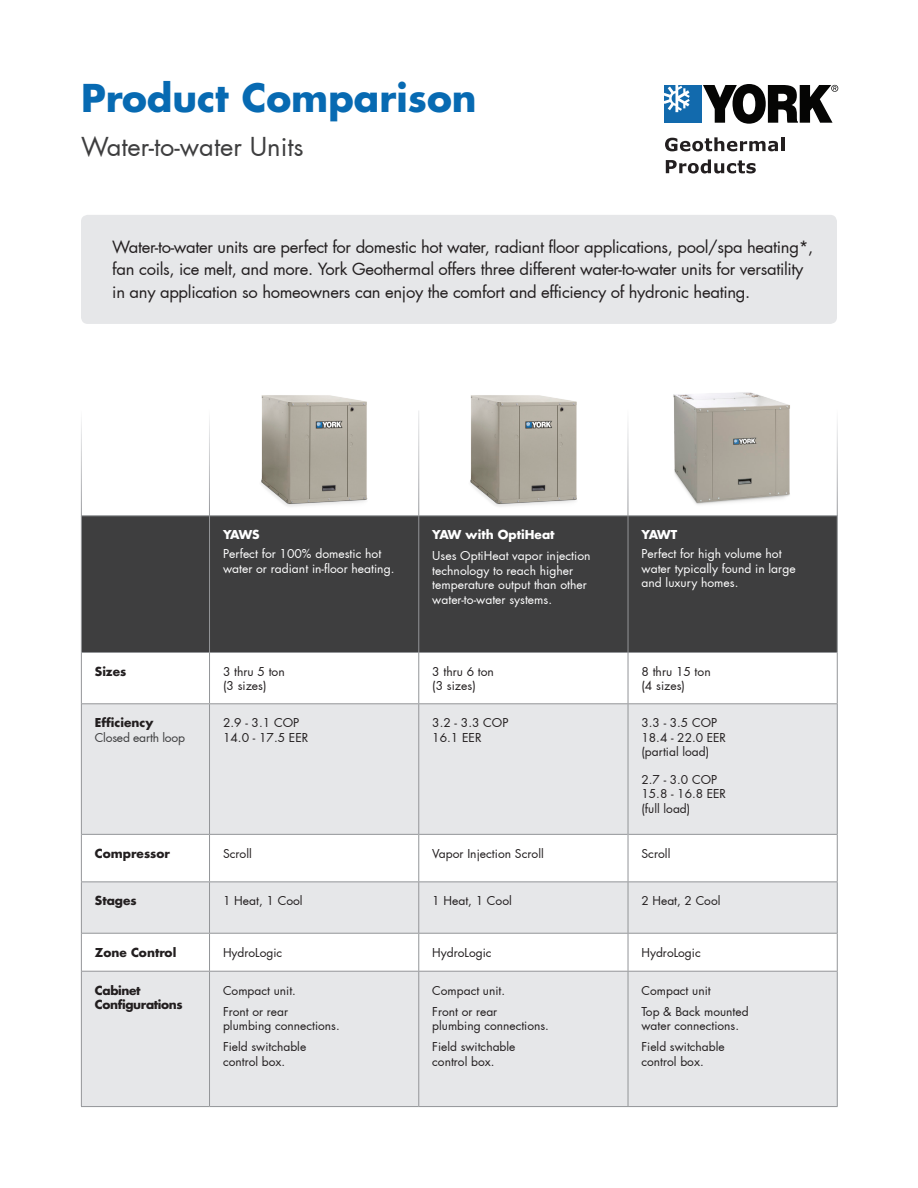
<style>
.page{position:relative;width:918px;height:1188px;background:#fff}
.page>*{position:absolute;margin:0;border:0;box-sizing:border-box;transform-origin:0 0}
.t1{font:700 37.5px "Futura";color:#076ab2}
.t2{font:25.5px "Futura";color:#3e3e3f}
.t3{font:16.5px/22.5px "Futura";letter-spacing:-.02em;color:#231f20}
.t4{font:12px/14.4px "Futura";color:#231f20}
.t5{font:12px/14.4px "Futura";color:#fff}
.t6{font:700 12px "Futura";color:#231f20}
.t7{font:700 12px "Futura";color:#fff}
.t8{font:700 12px/14.4px "Futura";letter-spacing:-.03em;color:#231f20}
.t9{font:12px "Futura";letter-spacing:-.02em;color:#3e3e3f}
</style>
<div class="page">
<div style="left:664px;top:85px;width:38px;height:38px;background:#126aad"></div>
<svg style="left:664px;top:85px;width:26px;height:27px"></svg>
<svg style="left:703px;top:84px;width:135px;height:40px"></svg>
<svg style="left:665px;top:137px;width:113px;height:14px"></svg>
<hr style="left:781px;top:137px;width:3px;height:14px;background:#231f20">
<svg style="left:666px;top:159px;width:90px;height:15px"></svg>
<img style="left:470px;top:395px;width:107px;height:112px">
<img style="left:261px;top:395px;width:107px;height:112px">
<img style="left:673px;top:392px;width:117px;height:113px">
<div style="left:81px;top:215px;width:756px;height:109px;background:#e6e7e9;border-radius:7px"></div>
<div style="left:82px;top:516px;width:755px;height:136px;background:#3e3e3f"></div>
<svg style="left:82px;top:704px;width:755px;height:402px;fill:#e6e7e9"></svg>
<hr style="left:82px;top:834px;width:127px;height:1px;background:#939598">
<hr style="left:210px;top:834px;width:208px;height:1px;background:#939598">
<hr style="left:419px;top:834px;width:209px;height:1px;background:#939598">
<hr style="left:628px;top:834px;width:209px;height:1px;background:#939598">
<hr style="left:837px;top:882px;width:1px;height:51px;background:#939598">
<hr style="left:837px;top:933px;width:1px;height:38px;background:#939598">
<hr style="left:837px;top:971px;width:1px;height:135px;background:#939598">
<hr style="left:837px;top:516px;width:1px;height:136px;background:#939598">
<hr style="left:837px;top:653px;width:1px;height:51px;background:#939598">
<hr style="left:837px;top:704px;width:1px;height:130px;background:#939598">
<hr style="left:837px;top:834px;width:1px;height:47px;background:#939598">
<hr style="left:81px;top:515px;width:129px;height:1px;background:#939598">
<hr style="left:81px;top:516px;width:1px;height:136px;background:#939598">
<hr style="left:210px;top:515px;width:209px;height:1px;background:#939598">
<hr style="left:419px;top:515px;width:209px;height:1px;background:#939598">
<hr style="left:628px;top:515px;width:210px;height:1px;background:#939598">
<hr style="left:81px;top:653px;width:1px;height:51px;background:#939598">
<hr style="left:81px;top:704px;width:1px;height:130px;background:#939598">
<hr style="left:81px;top:834px;width:1px;height:47px;background:#939598">
<hr style="left:81px;top:881px;width:129px;height:1px;background:#939598">
<hr style="left:210px;top:881px;width:209px;height:1px;background:#939598">
<hr style="left:419px;top:881px;width:209px;height:1px;background:#939598">
<hr style="left:628px;top:881px;width:210px;height:1px;background:#939598">
<hr style="left:209px;top:516px;width:1px;height:136px;background:#939598">
<hr style="left:418px;top:516px;width:1px;height:136px;background:#939598">
<hr style="left:628px;top:516px;width:1px;height:136px;background:#939598">
<hr style="left:209px;top:653px;width:1px;height:50px;background:#939598">
<hr style="left:418px;top:653px;width:1px;height:50px;background:#939598">
<hr style="left:628px;top:653px;width:1px;height:50px;background:#939598">
<hr style="left:209px;top:704px;width:1px;height:130px;background:#939598">
<hr style="left:418px;top:704px;width:1px;height:130px;background:#939598">
<hr style="left:628px;top:704px;width:1px;height:130px;background:#939598">
<hr style="left:209px;top:834px;width:1px;height:47px;background:#939598">
<hr style="left:418px;top:834px;width:1px;height:47px;background:#939598">
<hr style="left:628px;top:834px;width:1px;height:47px;background:#939598">
<hr style="left:81px;top:882px;width:1px;height:51px;background:#939598">
<hr style="left:209px;top:882px;width:1px;height:51px;background:#939598">
<hr style="left:418px;top:882px;width:1px;height:51px;background:#939598">
<hr style="left:628px;top:882px;width:1px;height:51px;background:#939598">
<hr style="left:81px;top:933px;width:1px;height:38px;background:#939598">
<hr style="left:209px;top:934px;width:1px;height:37px;background:#939598">
<hr style="left:418px;top:934px;width:1px;height:37px;background:#939598">
<hr style="left:628px;top:934px;width:1px;height:37px;background:#939598">
<hr style="left:81px;top:971px;width:1px;height:135px;background:#939598">
<hr style="left:209px;top:972px;width:1px;height:134px;background:#939598">
<hr style="left:418px;top:972px;width:1px;height:134px;background:#939598">
<hr style="left:628px;top:972px;width:1px;height:134px;background:#939598">
<hr style="left:82px;top:652px;width:128px;height:1px;background:#939598">
<hr style="left:210px;top:652px;width:209px;height:1px;background:#939598">
<hr style="left:419px;top:652px;width:209px;height:1px;background:#939598">
<hr style="left:628px;top:652px;width:209px;height:1px;background:#939598">
<hr style="left:82px;top:703px;width:128px;height:1px;background:#939598">
<hr style="left:210px;top:703px;width:209px;height:1px;background:#939598">
<hr style="left:419px;top:703px;width:209px;height:1px;background:#939598">
<hr style="left:628px;top:703px;width:209px;height:1px;background:#939598">
<hr style="left:82px;top:933px;width:128px;height:1px;background:#939598">
<hr style="left:210px;top:933px;width:209px;height:1px;background:#939598">
<hr style="left:419px;top:933px;width:209px;height:1px;background:#939598">
<hr style="left:628px;top:933px;width:209px;height:1px;background:#939598">
<hr style="left:82px;top:971px;width:128px;height:1px;background:#939598">
<hr style="left:210px;top:971px;width:209px;height:1px;background:#939598">
<hr style="left:419px;top:971px;width:209px;height:1px;background:#939598">
<hr style="left:628px;top:971px;width:209px;height:1px;background:#939598">
<hr style="left:81px;top:1106px;width:129px;height:1px;background:#939598">
<hr style="left:210px;top:1106px;width:209px;height:1px;background:#939598">
<hr style="left:419px;top:1106px;width:209px;height:1px;background:#939598">
<hr style="left:628px;top:1106px;width:210px;height:1px;background:#939598">
<hr style="left:209px;top:408px;width:1px;height:108px;background:#fff">
<hr style="left:81px;top:408px;width:1px;height:109px;background:#fff">
<hr style="left:418px;top:410px;width:1px;height:106px;background:#fff">
<hr style="left:628px;top:391px;width:1px;height:125px;background:#fff">
<hr style="left:837px;top:392px;width:1px;height:124px;background:#fff">
<p class="t1" style="left:81px;top:73px;width:397px">Product Comparison</p>
<p class="t2" style="left:81px;top:131px;width:224px">Water-to-water Units</p>
<p class="t3" style="left:112px;top:236px;width:703px">Water-to-water units are perfect for domestic hot water, radiant floor applications, pool/spa heating*, fan coils, ice melt, and more. York Geothermal offers three different water-to-water units for versatility in any application so homeowners can enjoy the comfort and efficiency of hydronic heating.</p>
<p class="t7" style="left:223px;top:527px;width:38px">YAWS</p>
<p class="t5" style="left:223px;top:547px;width:173px">Perfect for 100% domestic hot water or radiant in-floor heating.</p>
<p class="t7" style="left:432px;top:527px;width:124px">YAW with OptiHeat</p>
<p class="t5" style="left:432px;top:549px;width:160px">Uses OptiHeat vapor injection technology to reach higher temperature output than other water-to-water systems.</p>
<p class="t6" style="left:95px;top:663px;width:33px">Sizes</p>
<p class="t4" style="left:223px;top:664px;width:63px">3 thru 5 ton</p>
<p class="t4" style="left:223px;top:679px;width:45px">(3 sizes)</p>
<p class="t4" style="left:432px;top:664px;width:63px">3 thru 6 ton</p>
<p class="t4" style="left:432px;top:679px;width:45px">(3 sizes)</p>
<p class="t6" style="left:95px;top:715px;width:60px">Efficiency</p>
<p class="t9" style="left:95px;top:730px;width:92px">Closed earth loop</p>
<p class="t4" style="left:223px;top:716px;width:78px">2.9 - 3.1 COP</p>
<p class="t4" style="left:223px;top:730px;width:87px">14.0 - 17.5 EER</p>
<p class="t4" style="left:432px;top:716px;width:78px">3.2 - 3.3 COP</p>
<p class="t4" style="left:432px;top:730px;width:51px">16.1 EER</p>
<p class="t7" style="left:642px;top:527px;width:37px">YAWT</p>
<p class="t5" style="left:642px;top:547px;width:156px">Perfect for high volume hot water typically found in large and luxury homes.</p>
<p class="t4" style="left:642px;top:664px;width:71px">8 thru 15 ton</p>
<p class="t4" style="left:642px;top:679px;width:45px">(4 sizes)</p>
<p class="t4" style="left:642px;top:716px;width:77px">3.3 - 3.5 COP</p>
<p class="t4" style="left:642px;top:730px;width:86px">18.4 - 22.0 EER</p>
<p class="t4" style="left:642px;top:745px;width:69px">(partial load)</p>
<p class="t4" style="left:642px;top:772px;width:77px">2.7 - 3.0 COP</p>
<p class="t4" style="left:642px;top:787px;width:86px">15.8 - 16.8 EER</p>
<p class="t4" style="left:642px;top:801px;width:50px">(full load)</p>
<p class="t6" style="left:95px;top:845px;width:77px">Compressor</p>
<p class="t4" style="left:223px;top:846px;width:30px">Scroll</p>
<p class="t4" style="left:432px;top:846px;width:113px">Vapor Injection Scroll</p>
<p class="t4" style="left:642px;top:846px;width:30px">Scroll</p>
<p class="t6" style="left:95px;top:893px;width:43px">Stages</p>
<p class="t4" style="left:223px;top:894px;width:81px">1 Heat, 1 Cool</p>
<p class="t4" style="left:432px;top:894px;width:81px">1 Heat, 1 Cool</p>
<p class="t4" style="left:642px;top:894px;width:80px">2 Heat, 2 Cool</p>
<p class="t6" style="left:95px;top:944px;width:83px">Zone Control</p>
<p class="t4" style="left:223px;top:945px;width:61px">HydroLogic</p>
<p class="t4" style="left:432px;top:945px;width:61px">HydroLogic</p>
<p class="t4" style="left:642px;top:945px;width:61px">HydroLogic</p>
<p class="t8" style="left:95px;top:983px;width:89px">Cabinet<br>Configurations</p>
<p class="t4" style="left:223px;top:983px;width:74px">Compact unit.</p>
<p class="t4" style="left:432px;top:983px;width:74px">Compact unit.</p>
<p class="t4" style="left:432px;top:1004px;width:118px">Front or rear<br>plumbing connections.</p>
<p class="t4" style="left:432px;top:1040px;width:85px">Field switchable control box.</p>
<p class="t4" style="left:642px;top:983px;width:71px">Compact unit</p>
<p class="t4" style="left:642px;top:1004px;width:109px">Top &amp; Back mounted water connections.</p>
<p class="t4" style="left:642px;top:1040px;width:85px">Field switchable control box.</p>
<p class="t4" style="left:223px;top:1004px;width:118px">Front or rear<br>plumbing connections.</p>
<p class="t4" style="left:223px;top:1040px;width:85px">Field switchable control box.</p>
</div>
